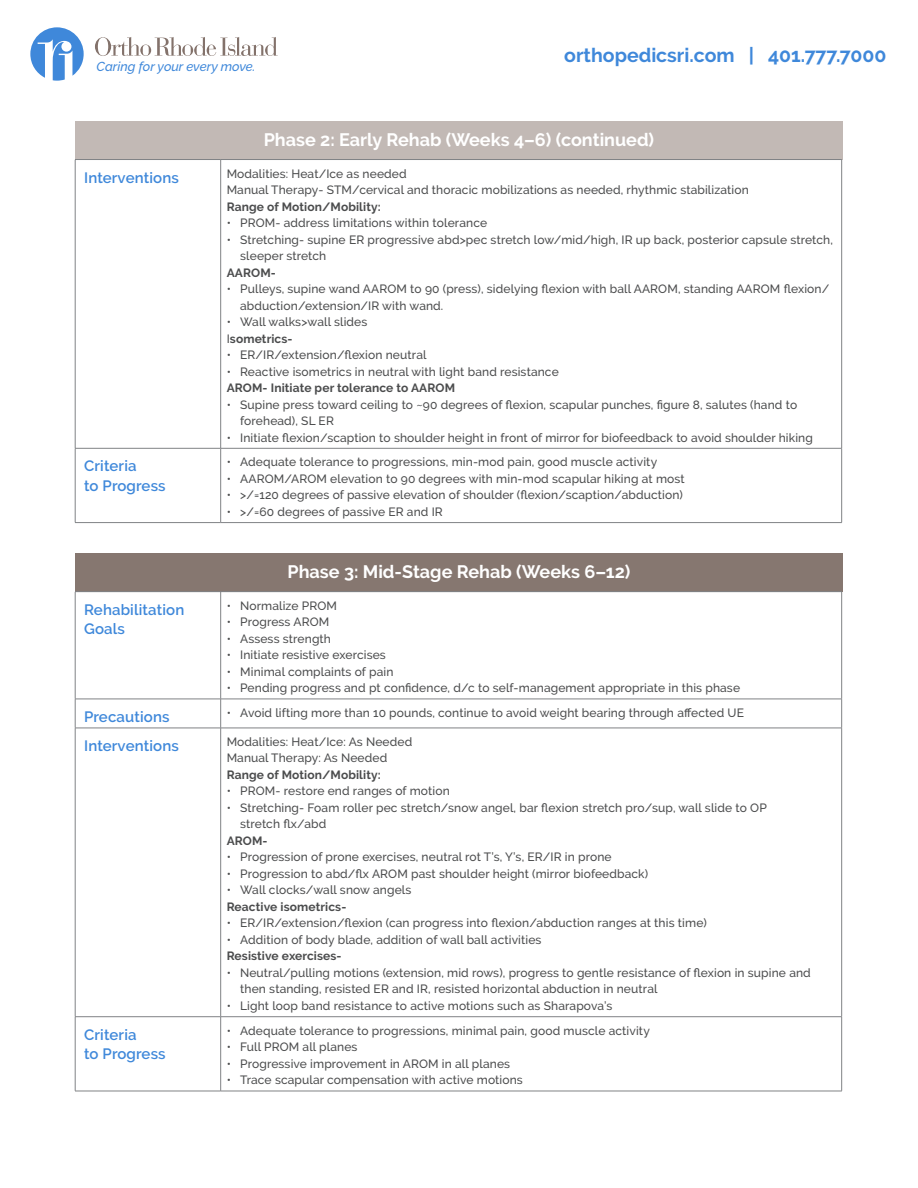
<style>
.page{position:relative;width:918px;height:1188px;background:#fff}
.page>*{position:absolute;margin:0;border:0;box-sizing:border-box;transform-origin:0 0}
.t1{font:700 19.5px "Raleway";color:#3f88da}
.t2{font:700 18px "Raleway";color:#fff}
.t3{font:600 15px/19.5px "Raleway";letter-spacing:.01em;color:#3f88da}
.t4{font:italic 500 12.9px "Raleway";color:#3f88da}
.t5{font:500 12px/16.5px "Raleway";letter-spacing:.01em;color:#4b4c4d}
.t6{font:700 12px "Raleway";letter-spacing:.01em;color:#4b4c4d}
.s1{font-weight:500}
</style>
<div class="page">
<div style="left:75px;top:121px;width:768px;height:38px;background:#c2b9b5"></div>
<hr style="left:75px;top:159px;width:146px;height:1px;background:#808285">
<hr style="left:75px;top:160px;width:1px;height:288px;background:#808285">
<hr style="left:221px;top:159px;width:621px;height:1px;background:#808285">
<hr style="left:220px;top:160px;width:1px;height:288px;background:#808285">
<hr style="left:841px;top:160px;width:1px;height:288px;background:#808285">
<hr style="left:75px;top:448px;width:146px;height:1px;background:#808285">
<hr style="left:75px;top:448px;width:1px;height:74px;background:#808285">
<hr style="left:221px;top:448px;width:621px;height:1px;background:#808285">
<hr style="left:220px;top:448px;width:1px;height:74px;background:#808285">
<hr style="left:841px;top:448px;width:1px;height:74px;background:#808285">
<hr style="left:75px;top:522px;width:146px;height:1px;background:#808285">
<hr style="left:221px;top:522px;width:621px;height:1px;background:#808285">
<div style="left:75px;top:553px;width:768px;height:38px;background:#867770"></div>
<hr style="left:75px;top:591px;width:146px;height:1px;background:#808285">
<hr style="left:75px;top:592px;width:1px;height:107px;background:#808285">
<hr style="left:221px;top:591px;width:621px;height:1px;background:#808285">
<hr style="left:220px;top:592px;width:1px;height:107px;background:#808285">
<hr style="left:841px;top:592px;width:1px;height:107px;background:#808285">
<hr style="left:75px;top:699px;width:146px;height:1px;background:#808285">
<svg style="left:75px;top:699px;width:1px;height:29px"></svg>
<hr style="left:221px;top:699px;width:621px;height:1px;background:#808285">
<svg style="left:220px;top:699px;width:1px;height:29px"></svg>
<svg style="left:841px;top:699px;width:1px;height:29px"></svg>
<hr style="left:75px;top:728px;width:146px;height:1px;background:#808285">
<hr style="left:75px;top:728px;width:1px;height:289px;background:#808285">
<hr style="left:221px;top:728px;width:621px;height:1px;background:#808285">
<hr style="left:220px;top:728px;width:1px;height:289px;background:#808285">
<hr style="left:841px;top:728px;width:1px;height:289px;background:#808285">
<hr style="left:75px;top:1016px;width:146px;height:1px;background:#808285">
<hr style="left:75px;top:1017px;width:1px;height:74px;background:#808285">
<hr style="left:221px;top:1016px;width:621px;height:1px;background:#808285">
<hr style="left:220px;top:1017px;width:1px;height:74px;background:#808285">
<hr style="left:841px;top:1017px;width:1px;height:74px;background:#808285">
<hr style="left:75px;top:1091px;width:146px;height:1px;background:#808285">
<hr style="left:221px;top:1091px;width:621px;height:1px;background:#808285">
<svg style="left:30px;top:27px;width:54px;height:54px"></svg>
<svg style="left:95px;top:37px;width:183px;height:19px"></svg>
<p class="t4" style="left:97px;top:59px;width:160px">Caring for your every move.</p>
<p class="t1" style="left:564px;top:44px;width:324px">orthopedicsri.com | 401.777.7000</p>
<p class="t2" style="left:264px;top:130px;width:392px">Phase 2: Early Rehab (Weeks 4–6) (continued)</p>
<p class="t3" style="left:84px;top:168px;width:96px">Interventions</p>
<p class="t5" style="left:227px;top:165px;width:181px">Modalities: Heat/Ice as needed</p>
<p class="t5" style="left:227px;top:182px;width:524px">Manual Therapy- STM/cervical and thoracic mobilizations as needed, rhythmic stabilization</p>
<p class="t6" style="left:227px;top:199px;width:156px">Range of Motion/Mobility:</p>
<p class="t5" style="left:227px;top:215px;width:262px">• PROM- address limitations within tolerance</p>
<p class="t5" style="left:240px;top:231px;width:594px;text-indent:-14px">• Stretching- supine ER progressive abd&gt;pec stretch low/mid/high, IR up back, posterior capsule stretch, sleeper stretch</p>
<p class="t6" style="left:227px;top:265px;width:51px">AAROM-</p>
<p class="t5" style="left:240px;top:281px;width:591px;text-indent:-14px">• Pulleys, supine wand AAROM to 90 (press), sidelying flexion with ball AAROM, standing AAROM flexion/ abduction/extension/IR with wand.</p>
<p class="t5" style="left:227px;top:314px;width:142px">• Wall walks&gt;wall slides</p>
<p class="t6" style="left:227px;top:331px;width:67px"><span class="s1">I</span>sometrics-</p>
<p class="t5" style="left:227px;top:347px;width:201px">• ER/IR/extension/flexion neutral</p>
<p class="t5" style="left:227px;top:363px;width:334px">• Reactive isometrics in neutral with light band resistance</p>
<p class="t6" style="left:227px;top:381px;width:230px">AROM- Initiate per tolerance to AAROM</p>
<p class="t5" style="left:240px;top:396px;width:559px;text-indent:-14px">• Supine press toward ceiling to ~90 degrees of flexion, scapular punches, figure 8, salutes (hand to forehead), SL ER</p>
<p class="t5" style="left:227px;top:429px;width:588px">• Initiate flexion/scaption to shoulder height in front of mirror for biofeedback to avoid shoulder hiking</p>
<p class="t3" style="left:84px;top:456px;width:83px">Criteria<br>to Progress</p>
<p class="t5" style="left:227px;top:454px;width:432px">• Adequate tolerance to progressions, min-mod pain, good muscle activity</p>
<p class="t5" style="left:227px;top:470px;width:460px">• AAROM/AROM elevation to 90 degrees with min-mod scapular hiking at most</p>
<p class="t5" style="left:227px;top:487px;width:458px">• &gt;/=120 degrees of passive elevation of shoulder (flexion/scaption/abduction)</p>
<p class="t5" style="left:227px;top:503px;width:218px">• &gt;/=60 degrees of passive ER and IR</p>
<p class="t2" style="left:288px;top:562px;width:344px">Phase 3: Mid-Stage Rehab (Weeks 6–12)</p>
<p class="t3" style="left:84px;top:600px;width:102px">Rehabilitation<br>Goals</p>
<p class="t5" style="left:227px;top:597px;width:112px">• Normalize PROM</p>
<p class="t5" style="left:227px;top:614px;width:104px">• Progress AROM</p>
<p class="t5" style="left:227px;top:630px;width:106px">• Assess strength</p>
<p class="t5" style="left:227px;top:647px;width:161px">• Initiate resistive exercises</p>
<p class="t5" style="left:227px;top:663px;width:168px">• Minimal complaints of pain</p>
<p class="t5" style="left:227px;top:680px;width:515px">• Pending progress and pt confidence, d/c to self-management appropriate in this phase</p>
<p class="t3" style="left:84px;top:707px;width:87px">Precautions</p>
<p class="t5" style="left:227px;top:704px;width:519px">• Avoid lifting more than 10 pounds, continue to avoid weight bearing through affected UE</p>
<p class="t3" style="left:84px;top:736px;width:96px">Interventions</p>
<p class="t5" style="left:227px;top:733px;width:187px">Modalities: Heat/Ice: As Needed</p>
<p class="t5" style="left:227px;top:750px;width:162px">Manual Therapy: As Needed</p>
<p class="t6" style="left:227px;top:768px;width:156px">Range of Motion/Mobility:</p>
<p class="t5" style="left:227px;top:783px;width:225px">• PROM- restore end ranges of motion</p>
<p class="t5" style="left:240px;top:799px;width:528px;text-indent:-14px">• Stretching- Foam roller pec stretch/snow angel, bar flexion stretch pro/sup, wall slide to OP stretch flx/abd</p>
<p class="t6" style="left:227px;top:834px;width:42px">AROM-</p>
<p class="t5" style="left:227px;top:849px;width:387px">• Progression of prone exercises, neutral rot T’s, Y’s, ER/IR in prone</p>
<p class="t5" style="left:227px;top:865px;width:423px">• Progression to abd/flx AROM past shoulder height (mirror biofeedback)</p>
<p class="t5" style="left:227px;top:882px;width:186px">• Wall clocks/wall snow angels</p>
<p class="t6" style="left:227px;top:900px;width:121px">Reactive isometrics-</p>
<p class="t5" style="left:227px;top:915px;width:482px">• ER/IR/extension/flexion (can progress into flexion/abduction ranges at this time)</p>
<p class="t5" style="left:227px;top:931px;width:316px">• Addition of body blade, addition of wall ball activities</p>
<p class="t6" style="left:227px;top:949px;width:116px">Resistive exercises-</p>
<p class="t5" style="left:240px;top:964px;width:572px;text-indent:-14px">• Neutral/pulling motions (extension, mid rows), progress to gentle resistance of flexion in supine and then standing, resisted ER and IR, resisted horizontal abduction in neutral</p>
<p class="t5" style="left:227px;top:997px;width:387px">• Light loop band resistance to active motions such as Sharapova’s</p>
<p class="t3" style="left:84px;top:1025px;width:83px">Criteria<br>to Progress</p>
<p class="t5" style="left:227px;top:1022px;width:425px">• Adequate tolerance to progressions, minimal pain, good muscle activity</p>
<p class="t5" style="left:227px;top:1039px;width:132px">• Full PROM all planes</p>
<p class="t5" style="left:227px;top:1055px;width:285px">• Progressive improvement in AROM in all planes</p>
<p class="t5" style="left:227px;top:1072px;width:298px">• Trace scapular compensation with active motions</p>
</div>
